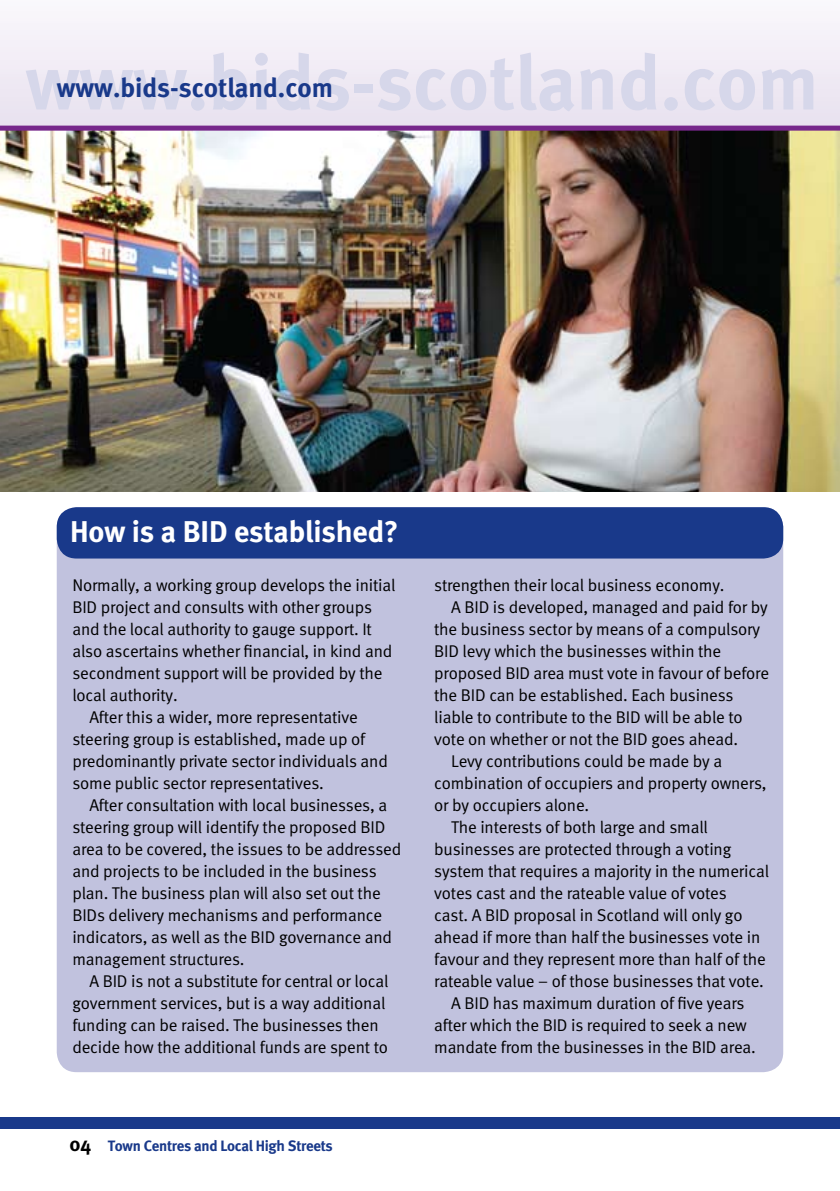
<style>
.page{position:relative;width:840px;height:1191px;background:#fff}
.page>*{position:absolute;margin:0;border:0;box-sizing:border-box;transform-origin:0 0}
.t1{font:700 76.8px "Meta";color:#d6d7ea}
.t2{font:700 30px "Meta";letter-spacing:-.005em;color:#fff}
.t3{font:700 26.8px "Meta";color:#19398a}
.t4{font:17px "Meta Normal";letter-spacing:-.01em;color:#000}
.t5{font:700 15px "Meta";letter-spacing:-.02em;color:#19398a}
.s1{font-size:20px;color:#000}
</style>
<div class="page">
<div style="left:0;top:0;width:839px;height:130px;background:#f5f1f8"></div>
<img style="left:0;top:131px;width:839px;height:360px">
<div style="left:0;top:1117px;width:839px;height:11px;background:#19398a"></div>
<div style="left:57px;top:507px;width:725px;height:565px;background:#c1c2de;border-radius:20px"></div>
<div style="left:57px;top:507px;width:725px;height:51px;background:#19398a;border-radius:20px"></div>
<svg style="left:0;top:72px;width:839px;height:59px;fill:#ebe5f1"></svg>
<h1 class="t1" style="left:26px;top:37px;width:794px">www.bids-scotland.com</h1>
<h3 class="t3" style="left:57px;top:72px;width:278px">www.bids-scotland.com</h3>
<h2 class="t2" style="left:70px;top:513px;width:329px">How is a BID established?</h2>
<p class="t4" style="left:72px;top:575px;width:324px">Normally, a working group develops the initial</p>
<p class="t4" style="left:72px;top:597px;width:301px">BID project and consults with other groups</p>
<p class="t4" style="left:72px;top:619px;width:301px">and the local authority to gauge support. It</p>
<p class="t4" style="left:72px;top:641px;width:321px">also ascertains whether financial, in kind and</p>
<p class="t4" style="left:72px;top:663px;width:311px">secondment support will be provided by the</p>
<p class="t4" style="left:72px;top:685px;width:107px">local authority.</p>
<p class="t4" style="left:89px;top:707px;width:270px">After this a wider, more representative</p>
<p class="t4" style="left:72px;top:729px;width:294px">steering group is established, made up of</p>
<p class="t4" style="left:72px;top:751px;width:317px">predominantly private sector individuals and</p>
<p class="t4" style="left:72px;top:773px;width:253px">some public sector representatives.</p>
<p class="t4" style="left:89px;top:795px;width:299px">After consultation with local businesses, a</p>
<p class="t4" style="left:72px;top:817px;width:314px">steering group will identify the proposed BID</p>
<p class="t4" style="left:72px;top:839px;width:330px">area to be covered, the issues to be addressed</p>
<p class="t4" style="left:72px;top:861px;width:306px">and projects to be included in the business</p>
<p class="t4" style="left:72px;top:883px;width:310px">plan. The business plan will also set out the</p>
<p class="t4" style="left:72px;top:905px;width:311px">BIDs delivery mechanisms and performance</p>
<p class="t4" style="left:72px;top:927px;width:321px">indicators, as well as the BID governance and</p>
<p class="t4" style="left:72px;top:949px;width:174px">management structures.</p>
<p class="t4" style="left:89px;top:971px;width:300px">A BID is not a substitute for central or local</p>
<p class="t4" style="left:72px;top:993px;width:314px">government services, but is a way additional</p>
<p class="t4" style="left:72px;top:1015px;width:308px">funding can be raised. The businesses then</p>
<p class="t4" style="left:72px;top:1037px;width:317px">decide how the additional funds are spent to</p>
<p class="t5" style="left:69px;top:1137px;width:264px"><span class="s1">04</span> Town Centres and Local High Streets</p>
<p class="t4" style="left:434px;top:575px;width:291px">strengthen their local business economy.</p>
<p class="t4" style="left:451px;top:597px;width:318px">A BID is developed, managed and paid for by</p>
<p class="t4" style="left:434px;top:619px;width:327px">the business sector by means of a compulsory</p>
<p class="t4" style="left:434px;top:641px;width:288px">BID levy which the businesses within the</p>
<p class="t4" style="left:434px;top:663px;width:336px">proposed BID area must vote in favour of before</p>
<p class="t4" style="left:434px;top:685px;width:301px">the BID can be established. Each business</p>
<p class="t4" style="left:434px;top:707px;width:310px">liable to contribute to the BID will be able to</p>
<p class="t4" style="left:434px;top:729px;width:305px">vote on whether or not the BID goes ahead.</p>
<p class="t4" style="left:451px;top:751px;width:272px">Levy contributions could be made by a</p>
<p class="t4" style="left:434px;top:773px;width:334px">combination of occupiers and property owners,</p>
<p class="t4" style="left:434px;top:795px;width:156px">or by occupiers alone.</p>
<p class="t4" style="left:451px;top:817px;width:258px">The interests of both large and small</p>
<p class="t4" style="left:434px;top:839px;width:298px">businesses are protected through a voting</p>
<p class="t4" style="left:434px;top:861px;width:336px">system that requires a majority in the numerical</p>
<p class="t4" style="left:434px;top:883px;width:294px">votes cast and the rateable value of votes</p>
<p class="t4" style="left:434px;top:905px;width:309px">cast. A BID proposal in Scotland will only go</p>
<p class="t4" style="left:434px;top:927px;width:327px">ahead if more than half the businesses vote in</p>
<p class="t4" style="left:434px;top:949px;width:333px">favour and they represent more than half of the</p>
<p class="t4" style="left:434px;top:971px;width:331px">rateable value – of those businesses that vote.</p>
<p class="t4" style="left:451px;top:993px;width:295px">A BID has maximum duration of five years</p>
<p class="t4" style="left:434px;top:1015px;width:314px">after which the BID is required to seek a new</p>
<p class="t4" style="left:434px;top:1037px;width:323px">mandate from the businesses in the BID area.</p>
</div>
